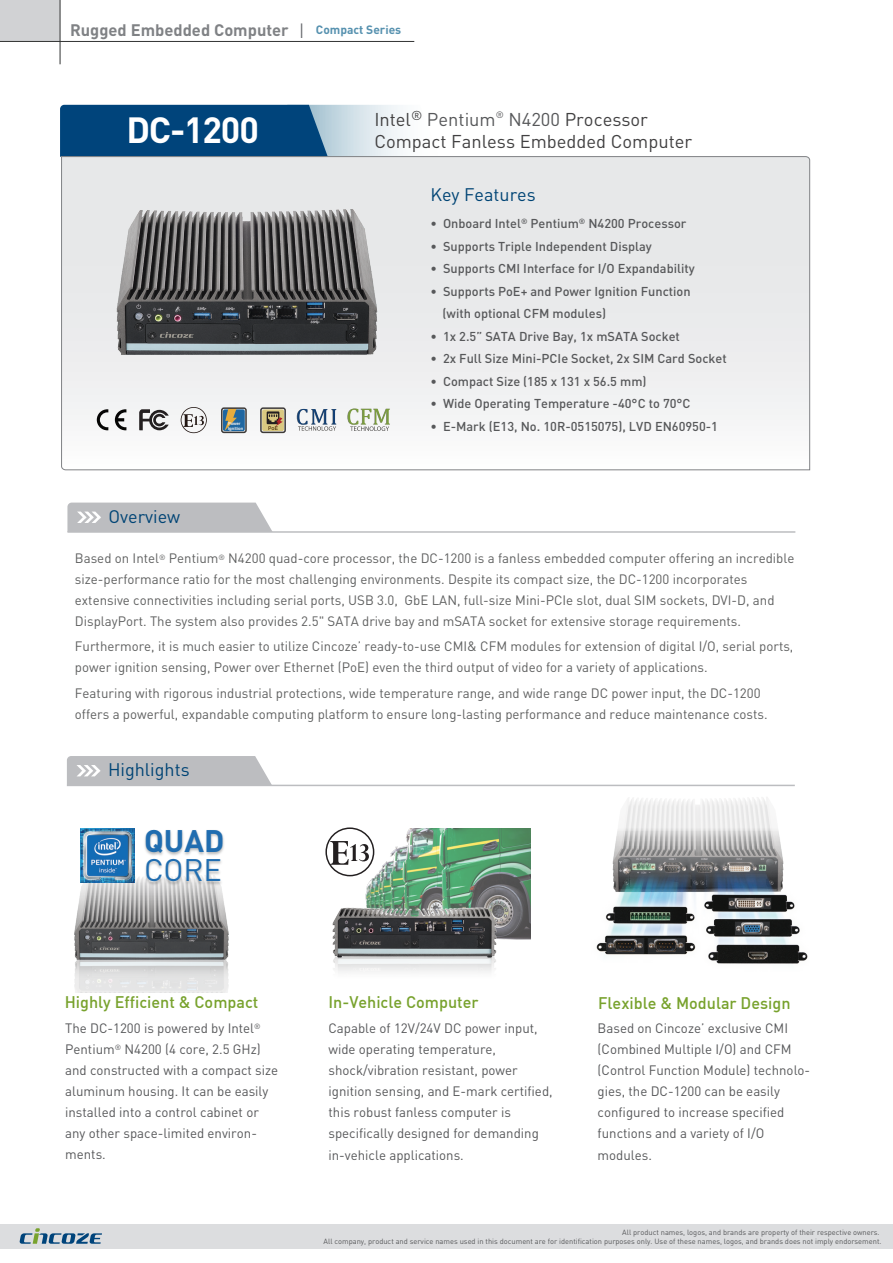
<style>
.page{position:relative;width:893px;height:1263px;background:#fff}
.page>*{position:absolute;margin:0;border:0;box-sizing:border-box;transform-origin:0 0}
.t1{font:700 36px "DIN Pro";letter-spacing:-.035em;color:#fff}
.t2{font:700 30.75px "DIN Pro";color:#206db0}
.t3{font:30.75px "DIN Pro";color:#206db0}
.t4{font:18.3px/22px "DIN Pro";color:#424142}
.t5{font:18px "DIN Pro";color:#004475}
.t6{font:500 16.5px "DIN";color:#78a22d}
.t7{font:700 16.5px "DIN Pro";color:#808285}
.t8{font:13.5px/21px "DIN Pro";color:#5f6060}
.t9{font:13.5px/21px "DIN Pro";color:#57585a}
.t10{font:500 12.75px/22.5px "DIN Pro";color:#57585a}
.t11{font:700 12px "DIN Pro";color:#5691af}
.t12{font:7.5px/9px "DIN Pro";color:#57585a;text-align:right}
.t13{font:700 4.2px/4.2px "Helvetica";color:#efeff0}
.s1{color:#57585a}
</style>
<div class="page">
<img style="left:75px;top:836px;width:153px;height:89px">
<img style="left:74px;top:925px;width:155px;height:68px">
<img style="left:406px;top:829px;width:124px;height:8px">
<svg style="left:330px;top:827px;width:39px;height:10px"></svg>
<img style="left:325px;top:837px;width:206px;height:49px">
<img style="left:332px;top:886px;width:199px;height:86px">
<svg style="left:60px;top:105px;width:340px;height:38px;background:#346b96"></svg>
<svg style="left:61px;top:156px;width:749px;height:314px"></svg>
<div style="left:0;top:0;width:60px;height:41px;background:#d1d2d4"></div>
<hr style="left:0;top:41px;width:414px;height:1px;background:#313232">
<hr style="left:60px;top:0;width:1px;height:64px;background:#313232">
<svg style="left:301px;top:23px;width:1px;height:15px"></svg>
<div style="left:0;top:1225px;width:893px;height:24px;background:#dcdddf"></div>
<svg style="left:20px;top:1228px;width:82px;height:16px"></svg>
<hr style="left:67px;top:531px;width:728px;height:2px;background:#bcbdc0">
<svg style="left:67px;top:503px;width:205px;height:29px;background:#c0c1c3"></svg>
<hr style="left:67px;top:785px;width:728px;height:1px;background:#bcbdc0">
<svg style="left:67px;top:756px;width:205px;height:29px;background:#c0c1c4"></svg>
<svg style="left:139px;top:414px;width:30px;height:16px"></svg>
<svg style="left:97px;top:414px;width:11px;height:16px"></svg>
<svg style="left:115px;top:414px;width:11px;height:16px"></svg>
<div style="left:223px;top:409px;width:22px;height:22px;background:#1f67a1;border-radius:2px"></div>
<svg style="left:225px;top:414px;width:12px;height:16px"></svg>
<div style="left:221px;top:407px;width:26px;height:26px;border:2px solid #3d3a39;border-radius:2px"></div>
<div style="left:262px;top:409px;width:22px;height:22px;background:#dac981;border-radius:2px"></div>
<div style="left:260px;top:407px;width:26px;height:26px;border:2px solid #3d3a39;border-radius:2px"></div>
<svg style="left:266px;top:414px;width:17px;height:16px"></svg>
<svg style="left:297px;top:414px;width:39px;height:17px"></svg>
<svg style="left:347px;top:414px;width:43px;height:17px"></svg>
<svg style="left:181px;top:414px;width:26px;height:19px"></svg>
<img style="left:60px;top:143px;width:390px;height:271px">
<img style="left:140px;top:830px;width:88px;height:64px">
<img style="left:80px;top:828px;width:54px;height:55px">
<img style="left:596px;top:797px;width:212px;height:167px">
<p class="t7" style="left:70px;top:16px;width:220px">Rugged Embedded Computer</p>
<p class="t11" style="left:316px;top:20px;width:87px">Compact Series</p>
<h1 class="t1" style="left:126px;top:100px;width:134px">DC-1200</h1>
<h3 class="t5" style="left:109px;top:504px;width:73px">Overview</h3>
<p class="t13" style="left:228px;top:422px;width:17px">Power<br>Ignition</p>
<h3 class="t4" style="left:374px;top:107px;width:319px">Intel<sup>®</sup> <span class="s1">Pentium</span><sup>®</sup> <span class="s1">N4200</span> Processor<br>Compact Fanless Embedded Computer</h3>
<h3 class="t5" style="left:430px;top:182px;width:107px">Key Features</h3>
<p class="t10" style="left:430px;top:211px;width:258px">• Onboard Intel<sup>®</sup> Pentium<sup>®</sup> N4200 Processor</p>
<p class="t10" style="left:430px;top:234px;width:223px">• Supports Triple Independent Display</p>
<p class="t10" style="left:430px;top:256px;width:266px">• Supports CMI Interface for I/O Expandability</p>
<p class="t10" style="left:443px;top:279px;width:250px;text-indent:-12px">• Supports PoE+ and Power Ignition Function (with optional CFM modules)</p>
<p class="t10" style="left:430px;top:324px;width:251px">• 1x 2.5” SATA Drive Bay, 1x mSATA Socket</p>
<p class="t10" style="left:430px;top:346px;width:298px">• 2x Full Size Mini-PCIe Socket, 2x SIM Card Socket</p>
<p class="t10" style="left:430px;top:369px;width:218px">• Compact Size (185 x 131 x 56.5 mm)</p>
<p class="t10" style="left:430px;top:391px;width:262px">• Wide Operating Temperature -40°C to 70°C</p>
<p class="t10" style="left:430px;top:414px;width:289px">• E-Mark (E13, No. 10R-0515075), LVD EN60950-1</p>
<p class="t8" style="left:75px;top:547px;width:721px">Based on Intel<sup>®</sup> Pentium<sup>®</sup> N4200 quad-core processor, the DC-1200 is a fanless embedded computer offering an incredible size-performance ratio for the most challenging environments. Despite its compact size, the DC-1200 incorporates extensive connectivities including serial ports, USB 3.0, GbE LAN, full-size Mini-PCIe slot, dual SIM sockets, DVI-D, and DisplayPort. The system also provides 2.5" SATA drive bay and mSATA socket for extensive storage requirements.</p>
<p class="t8" style="left:75px;top:635px;width:720px">Furthermore, it is much easier to utilize Cincoze’ ready-to-use CMI&amp; CFM modules for extension of digital I/O, serial ports, power ignition sensing, Power over Ethernet (PoE) even the third output of video for a variety of applications.</p>
<p class="t8" style="left:75px;top:682px;width:694px">Featuring with rigorous industrial protections, wide temperature range, and wide range DC power input, the DC-1200 offers a powerful, expandable computing platform to ensure long-lasting performance and reduce maintenance costs.</p>
<h3 class="t5" style="left:108px;top:757px;width:83px">Highlights</h3>
<h2 class="t2" style="left:144px;top:815px;width:82px">QUAD</h2>
<h2 class="t3" style="left:144px;top:845px;width:80px">CORE</h2>
<p class="t6" style="left:65px;top:991px;width:195px">Highly Efficient &amp; Compact</p>
<p class="t9" style="left:65px;top:1017px;width:215px">The DC-1200 is powered by Intel<sup>®<br></sup>Pentium<sup>®</sup> N4200 (4 core, 2.5 GHz) and constructed with a compact size aluminum housing. It can be easily installed into a control cabinet or any other space-limited environ&shy;ments.</p>
<p class="t6" style="left:328px;top:991px;width:152px">In-Vehicle Computer</p>
<p class="t9" style="left:328px;top:1017px;width:226px">Capable of 12V/24V DC power input, wide operating temperature, shock/vibration resistant, power ignition sensing, and E-mark certified, this robust fanless computer is specifically designed for demanding in-vehicle applications.</p>
<p class="t6" style="left:598px;top:992px;width:194px">Flexible &amp; Modular Design</p>
<p class="t9" style="left:598px;top:1017px;width:214px">Based on Cincoze’ exclusive CMI (Combined Multiple I/O) and CFM (Control Function Module) technolo&shy;gies, the DC-1200 can be easily configured to increase specified functions and a variety of I/O modules.</p>
<p class="t12" style="left:324px;top:1228px;width:559px">All product names, logos, and brands are property of their respective owners.<br>All company, product and service names used in this document are for identification purposes only. Use of these names, logos, and brands does not imply endorsement.</p>
</div>
